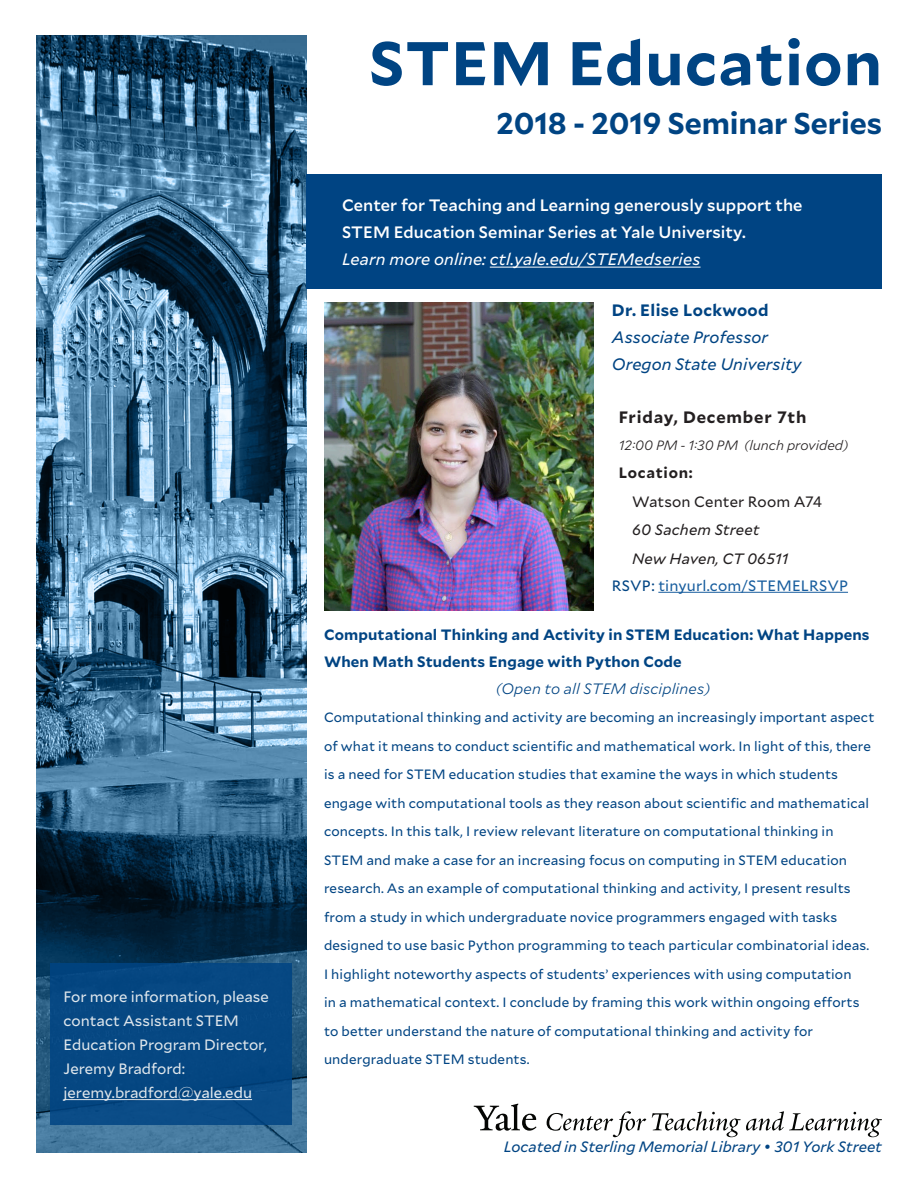
<style>
.page{position:relative;width:918px;height:1188px;background:#fff}
.page>*{position:absolute;margin:0;border:0;box-sizing:border-box;transform-origin:0 0}
.t1{font:700 61.5px "Mallory";letter-spacing:.02em;color:#004483}
.t2{font:700 30px "Mallory";letter-spacing:-.005em;color:#004483}
.t3{font:500 16.5px/27px "Mallory";letter-spacing:.005em;color:#fff}
.t4{font:italic 16.5px "Mallory";letter-spacing:.005em;color:#fff}
.t5{font:italic 16.5px/27px "Mallory";color:#004483}
.t6{font:700 16.5px "Mallory";letter-spacing:.05em;color:#231f20}
.t7{font:700 16.5px "Mallory";letter-spacing:.02em;color:#004483}
.t8{font:15px/24px "Mallory";color:#fff}
.t9{font:700 15px "Mallory";letter-spacing:.01em;color:#004483}
.t10{font:italic 15px "Mallory";color:#004483}
.t11{font:italic 15px/28.5px "Mallory";letter-spacing:.01em;color:#231f20}
.t12{font:15px "Mallory";letter-spacing:.01em;color:#175d9e}
.t13{font:italic 300 15px "Mallory";letter-spacing:.01em;color:#004483}
.t14{font:15px "Mallory";letter-spacing:.01em;color:#231f20}
.t15{font:700 15px "Mallory";letter-spacing:.05em;color:#231f20}
.t16{font:13.5px/28.5px "Mallory";letter-spacing:.01em;color:#004483}
.t17{font:italic 300 13.5px "Mallory";color:#231f20}
.s1{color:#004483}
</style>
<div class="page">
<img style="left:36px;top:36px;width:270px;height:1116px">
<div style="left:306px;top:175px;width:576px;height:114px;background:#004483"></div>
<hr style="left:490px;top:267px;width:211px;height:1px;background:#fff">
<hr style="left:658px;top:592px;width:190px;height:1px;background:#175d9e">
<img style="left:324px;top:303px;width:270px;height:308px">
<div style="left:50px;top:963px;width:242px;height:162px;background:#004483"></div>
<hr style="left:64px;top:1099px;width:188px;height:1px;background:#fff">
<svg style="left:474px;top:1104px;width:62px;height:27px"></svg>
<svg style="left:547px;top:1111px;width:99px;height:26px"></svg>
<svg style="left:652px;top:1111px;width:230px;height:26px"></svg>
<p class="t8" style="left:64px;top:984px;width:207px">For more information, please contact Assistant STEM<br>Education Program Director,<br>Jeremy Bradford: jeremy.bradford@yale.edu</p>
<p class="t1" style="left:369px;top:17px;width:514px">STEM Education</p>
<p class="t2" style="left:497px;top:101px;width:387px">2018 - 2019 Seminar Series</p>
<p class="t3" style="left:342px;top:191px;width:462px">Center for Teaching and Learning generously support the<br>STEM Education Seminar Series at Yale University.</p>
<p class="t4" style="left:342px;top:248px;width:360px">Learn more online: ctl.yale.edu/STEMedseries</p>
<p class="t7" style="left:612px;top:298px;width:158px">Dr. Elise Lockwood</p>
<p class="t5" style="left:612px;top:323px;width:191px">Associate Professor<br>Oregon State University</p>
<p class="t6" style="left:619px;top:405px;width:189px">Friday, December 7th</p>
<p class="t17" style="left:619px;top:435px;width:231px">12:00 PM - 1:30 PM (lunch provided)</p>
<p class="t15" style="left:619px;top:462px;width:76px">Location:</p>
<p class="t14" style="left:632px;top:491px;width:192px">Watson Center Room A74</p>
<p class="t11" style="left:632px;top:515px;width:158px">60 Sachem Street<br>New Haven, CT 06511</p>
<p class="t12" style="left:612px;top:575px;width:238px"><span class="s1">RSVP:</span> tinyurl.com/STEMELRSVP</p>
<p class="t9" style="left:324px;top:623px;width:547px">Computational Thinking and Activity in STEM Education: What Happens</p>
<p class="t9" style="left:324px;top:650px;width:359px">When Math Students Engage with Python Code</p>
<p class="t13" style="left:496px;top:678px;width:216px">(Open to all STEM disciplines)</p>
<p class="t16" style="left:324px;top:703px;width:552px">Computational thinking and activity are becoming an increasingly important aspect of what it means to conduct scientific and mathematical work. In light of this, there is a need for STEM education studies that examine the ways in which students engage with computational tools as they reason about scientific and mathematical concepts. In this talk, I review relevant literature on computational thinking in STEM and make a case for an increasing focus on computing in STEM education research. As an example of computational thinking and activity, I present results from a study in which undergraduate novice programmers engaged with tasks designed to use basic Python programming to teach particular combinatorial ideas.<br>I highlight noteworthy aspects of students’ experiences with using computation<br>in a mathematical context. I conclude by framing this work within ongoing efforts to better understand the nature of computational thinking and activity for undergraduate STEM students.</p>
<p class="t10" style="left:504px;top:1136px;width:380px">Located in Sterling Memorial Library • 301 York Street</p>
</div>
